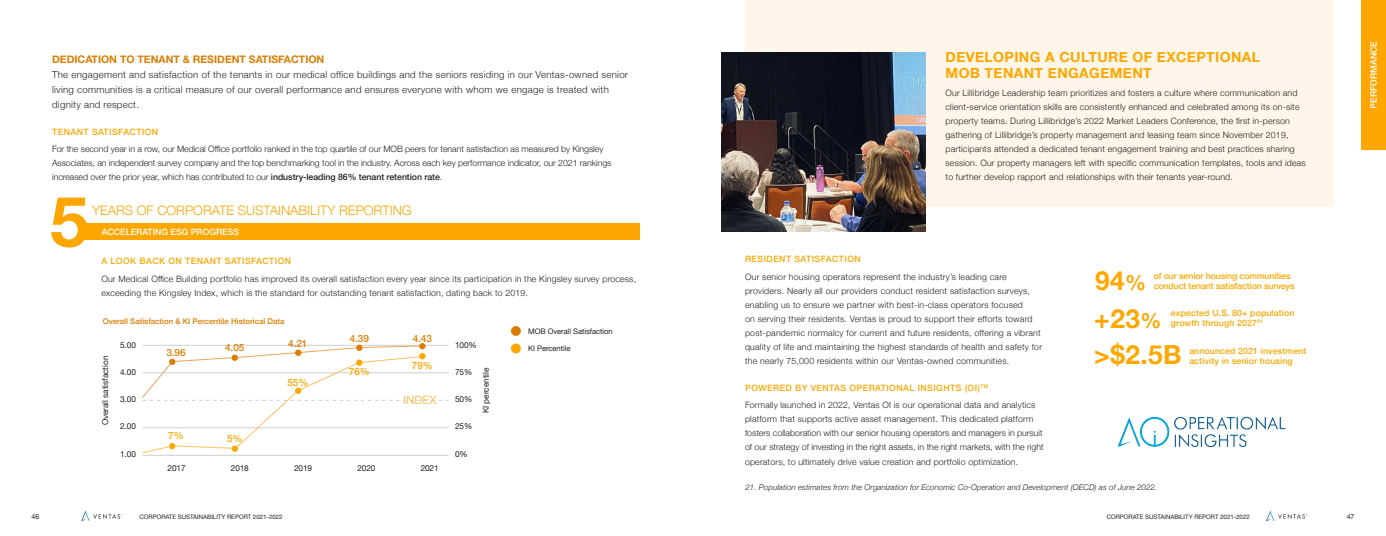
<style>
.page{position:relative;width:1386px;height:536px;background:#fff}
.page>*{position:absolute;margin:0;border:0;box-sizing:border-box;transform-origin:0 0}
.CALLOUT_BODY_9{font:700 70px "Helvetica Neue";color:#ffa700}
.CALLOUT_BODY_9-2{font:700 26.25px "Helvetica Neue";color:#ffa700}
.H5-CalloutLT{font:700 14px/15.8px "Helvetica Neue";letter-spacing:.03em;color:#ffa700}
.t1{font:300 13.12px "Helvetica Neue";color:#ffa700}
.t2{font:11.46px "Helvetica Neue";letter-spacing:-.005em;color:#ffc05e}
.t3{font:700 10.5px "Helvetica Neue";color:#dc7d00}
.PAGE_HEAD{font:500 9.89px "Helvetica Neue";color:#dc7d00}
.PAGE_HEAD-2{font:500 9.89px "Helvetica Neue";color:#ffa700}
.Body_copy{font:300 9.62px/14.9px "Helvetica Neue";letter-spacing:.03em;color:#231f20}
.t4{font:300 8.75px/14px "Helvetica Neue";letter-spacing:.02em;color:#231f20}
.t5{font:300 8.75px/14px "Helvetica Neue";letter-spacing:-.005em;color:#231f20}
.CALLOUT_BODY_9-3{font:500 8.75px "Helvetica Neue";letter-spacing:.05em;color:#ffa700}
.CALLOUT_BODY_9-4{font:500 8.75px/10.2px "Helvetica Neue";letter-spacing:.015em;color:#ffa700}
.CALLOUT_BODY_9-5{font:500 8.75px/10.2px "Helvetica Neue";letter-spacing:-.01em;color:#ffa700}
.t6{font:500 8.75px "Helvetica Neue";color:#fff}
.TOC_BODY{font:8.22px "Helvetica Neue";letter-spacing:-.005em;color:#231f20}
.Body_copy-2{font:italic 300 7.88px "Helvetica Neue";letter-spacing:.01em;color:#231f20}
.SUBHEAD{font:500 7.88px "Helvetica Neue";color:#dc7d00}
.t7{font:7.61px "Helvetica Neue";letter-spacing:-.005em;color:#231f20}
.t8{font:7px "Helvetica Neue";color:#231f20}
.t9{font:6.12px "Helvetica Neue";color:#231f20}
.s1{font-weight:500}
.s2{font-size:21px}
</style>
<div class="page">
<div style="left:745px;top:0;width:589px;height:206px;background:#fff5e8"></div>
<img style="left:722px;top:52px;width:204px;height:180px">
<img style="left:1117px;top:416px;width:169px;height:32px">
<div style="left:511px;top:326px;width:10px;height:10px;background:#dc7d00;border-radius:50%"></div>
<div style="left:511px;top:343px;width:10px;height:10px;background:#ffa700;border-radius:50%"></div>
<hr style="left:143px;top:455px;width:306px;height:1px;background:#d0ced0">
<svg style="left:142px;top:345px;width:307px;height:108px"></svg>
<div style="left:419px;top:343px;width:7px;height:6px;background:#dc7d00;border-radius:50%"></div>
<div style="left:356px;top:344px;width:7px;height:7px;background:#dc7d00;border-radius:50%"></div>
<div style="left:295px;top:349px;width:6px;height:7px;background:#dc7d00;border-radius:50%"></div>
<div style="left:232px;top:354px;width:6px;height:7px;background:#dc7d00;border-radius:50%"></div>
<div style="left:169px;top:358px;width:6px;height:7px;background:#dc7d00;border-radius:50%"></div>
<div style="left:81px;top:223px;width:559px;height:17px;background:#ffa700"></div>
<svg style="left:1266px;top:510px;width:41px;height:10px"></svg>
<svg style="left:81px;top:510px;width:41px;height:10px"></svg>
<div style="left:1362px;top:0;width:24px;height:150px;background:#ffa700"></div>
<h3 class="t3" style="left:52px;top:51px;width:274px">DEDICATION TO TENANT &amp; RESIDENT SATISFACTION</h3>
<p class="Body_copy" style="left:52px;top:67px;width:577px">The engagement and satisfaction of the tenants in our medical office buildings and the seniors residing in our Ventas-owned senior living communities is a critical measure of our overall performance and ensures everyone with whom we engage is treated with dignity and respect.</p>
<h4 class="CALLOUT_BODY_9-3" style="left:52px;top:124px;width:108px">TENANT SATISFACTION</h4>
<p class="t5" style="left:52px;top:141px;width:561px">For the second year in a row, our Medical Office portfolio ranked in the top quartile of our MOB peers for tenant satisfaction as measured by Kingsley<br>Associates, an independent survey company and the top benchmarking tool in the industry. Across each key performance indicator, our 2021 rankings increased over the prior year, which has contributed to our <span class="s1">industry-leading 86% tenant retention rate</span>.</p>
<p class="CALLOUT_BODY_9" style="left:50px;top:167px;width:40px">5</p>
<p class="t1" style="left:92px;top:199px;width:321px">YEARS OF CORPORATE SUSTAINABILITY REPORTING</p>
<p class="t6" style="left:102px;top:224px;width:139px">ACCELERATING ESG PROGRESS</p>
<h4 class="CALLOUT_BODY_9-3" style="left:101px;top:254px;width:191px">A LOOK BACK ON TENANT SATISFACTION</h4>
<p class="t4" style="left:101px;top:271px;width:536px">Our Medical Office Building portfolio has improved its overall satisfaction every year since its participation in the Kingsley survey process, exceeding the Kingsley Index, which is the standard for outstanding tenant satisfaction, dating back to 2019.</p>
<p class="SUBHEAD" style="left:103px;top:315px;width:183px">Overall Satisfaction &amp; KI Percentile Historical Data</p>
<p class="PAGE_HEAD" style="left:413px;top:330px;width:21px">4.43</p>
<p class="PAGE_HEAD" style="left:350px;top:331px;width:21px">4.39</p>
<p class="PAGE_HEAD" style="left:288px;top:336px;width:21px">4.21</p>
<p class="TOC_BODY" style="left:455px;top:338px;width:23px">100%</p>
<p class="TOC_BODY" style="left:455px;top:366px;width:19px">75%</p>
<p class="TOC_BODY" style="left:455px;top:393px;width:19px">50%</p>
<p class="TOC_BODY" style="left:455px;top:420px;width:19px">25%</p>
<p class="TOC_BODY" style="left:455px;top:447px;width:14px">0%</p>
<p class="TOC_BODY" style="left:120px;top:338px;width:17px">5.00</p>
<p class="TOC_BODY" style="left:120px;top:366px;width:17px">4.00</p>
<p class="TOC_BODY" style="left:120px;top:393px;width:17px">3.00</p>
<p class="TOC_BODY" style="left:120px;top:420px;width:17px">2.00</p>
<p class="TOC_BODY" style="left:120px;top:447px;width:17px">1.00</p>
<p class="PAGE_HEAD" style="left:225px;top:340px;width:21px">4.05</p>
<p class="PAGE_HEAD" style="left:166px;top:345px;width:21px">3.96</p>
<p class="TOC_BODY" style="left:99px;top:425px;width:71px;rotate:-90deg">Overall satisfaction</p>
<p class="TOC_BODY" style="left:480px;top:413px;width:47px;rotate:-90deg">KI percentile</p>
<p class="PAGE_HEAD-2" style="left:412px;top:357px;width:22px">79%</p>
<p class="PAGE_HEAD-2" style="left:349px;top:363px;width:22px">76%</p>
<p class="PAGE_HEAD-2" style="left:287px;top:374px;width:22px">55%</p>
<p class="t2" style="left:403px;top:392px;width:35px">INDEX</p>
<p class="PAGE_HEAD-2" style="left:168px;top:428px;width:17px">7%</p>
<p class="PAGE_HEAD-2" style="left:227px;top:430px;width:17px">5%</p>
<p class="TOC_BODY" style="left:168px;top:462px;width:19px">2017</p>
<p class="TOC_BODY" style="left:231px;top:462px;width:19px">2018</p>
<p class="TOC_BODY" style="left:294px;top:462px;width:19px">2019</p>
<p class="TOC_BODY" style="left:357px;top:462px;width:19px">2020</p>
<p class="TOC_BODY" style="left:421px;top:462px;width:19px">2021</p>
<p class="t7" style="left:528px;top:326px;width:86px">MOB Overall Satisfaction</p>
<p class="t7" style="left:528px;top:342px;width:44px">KI Percentile</p>
<p class="H5-CalloutLT" style="left:946px;top:50px;width:316px">DEVELOPING A CULTURE OF EXCEPTIONAL<br>MOB TENANT ENGAGEMENT</p>
<p class="t4" style="left:946px;top:85px;width:362px">Our Lillibridge Leadership team prioritizes and fosters a culture where communication and client-service orientation skills are consistently enhanced and celebrated among its on-site property teams. During Lillibridge’s 2022 Market Leaders Conference, the first in-person gathering of Lillibridge’s property management and leasing team since November 2019, participants attended a dedicated tenant engagement training and best practices sharing session. Our property managers left with specific communication templates, tools and ideas to further develop rapport and relationships with their tenants year-round.</p>
<h4 class="CALLOUT_BODY_9-3" style="left:745px;top:252px;width:117px">RESIDENT SATISFACTION</h4>
<p class="t4" style="left:745px;top:269px;width:299px">Our senior housing operators represent the industry’s leading care providers. Nearly all our providers conduct resident satisfaction surveys, enabling us to ensure we partner with best-in-class operators focused<br>on serving their residents. Ventas is proud to support their efforts toward post-pandemic normalcy for current and future residents, offering a vibrant quality of life and maintaining the highest standards of health and safety for the nearly 75,000 residents within our Ventas-owned communities.</p>
<p class="CALLOUT_BODY_9-5" style="left:1154px;top:269px;width:142px">of our senior housing communities conduct tenant satisfaction surveys</p>
<p class="CALLOUT_BODY_9-2" style="left:1095px;top:260px;width:52px">94<span class="s2">%</span></p>
<p class="CALLOUT_BODY_9-2" style="left:1094px;top:298px;width:69px">+23<span class="s2">%</span></p>
<p class="CALLOUT_BODY_9-2" style="left:1094px;top:334px;width:89px">&gt;$2.5B</p>
<p class="CALLOUT_BODY_9-4" style="left:1171px;top:307px;width:125px">expected U.S. 80+ population growth through 2027<sup>21</sup></p>
<p class="CALLOUT_BODY_9-4" style="left:1189px;top:344px;width:119px">announced 2021 investment activity in senior housing</p>
<h4 class="CALLOUT_BODY_9-3" style="left:745px;top:380px;width:245px">POWERED BY VENTAS OPERATIONAL INSIGHTS (OI)<sup>TM</sup></h4>
<p class="t4" style="left:745px;top:397px;width:300px">Formally launched in 2022, Ventas OI is our operational data and analytics platform that supports active asset management. This dedicated platform fosters collaboration with our senior housing operators and managers in pursuit of our strategy of investing in the right assets, in the right markets, with the right operators, to ultimately drive value creation and portfolio optimization.</p>
<p class="Body_copy-2" style="left:746px;top:480px;width:413px">21. Population estimates from the Organization for Economic Co-Operation and Development (OECD) as of June 2022.</p>
<p class="t8" style="left:32px;top:511px;width:9px">46</p>
<p class="t9" style="left:139px;top:512px;width:145px">CORPORATE SUSTAINABILITY REPORT 2021-2022</p>
<p class="t9" style="left:1107px;top:512px;width:145px">CORPORATE SUSTAINABILITY REPORT 2021-2022</p>
<p class="t8" style="left:1347px;top:511px;width:9px">47</p>
<p class="t6" style="left:1367px;top:108px;width:69px;rotate:-90deg">PERFORMANCE</p>
</div>
